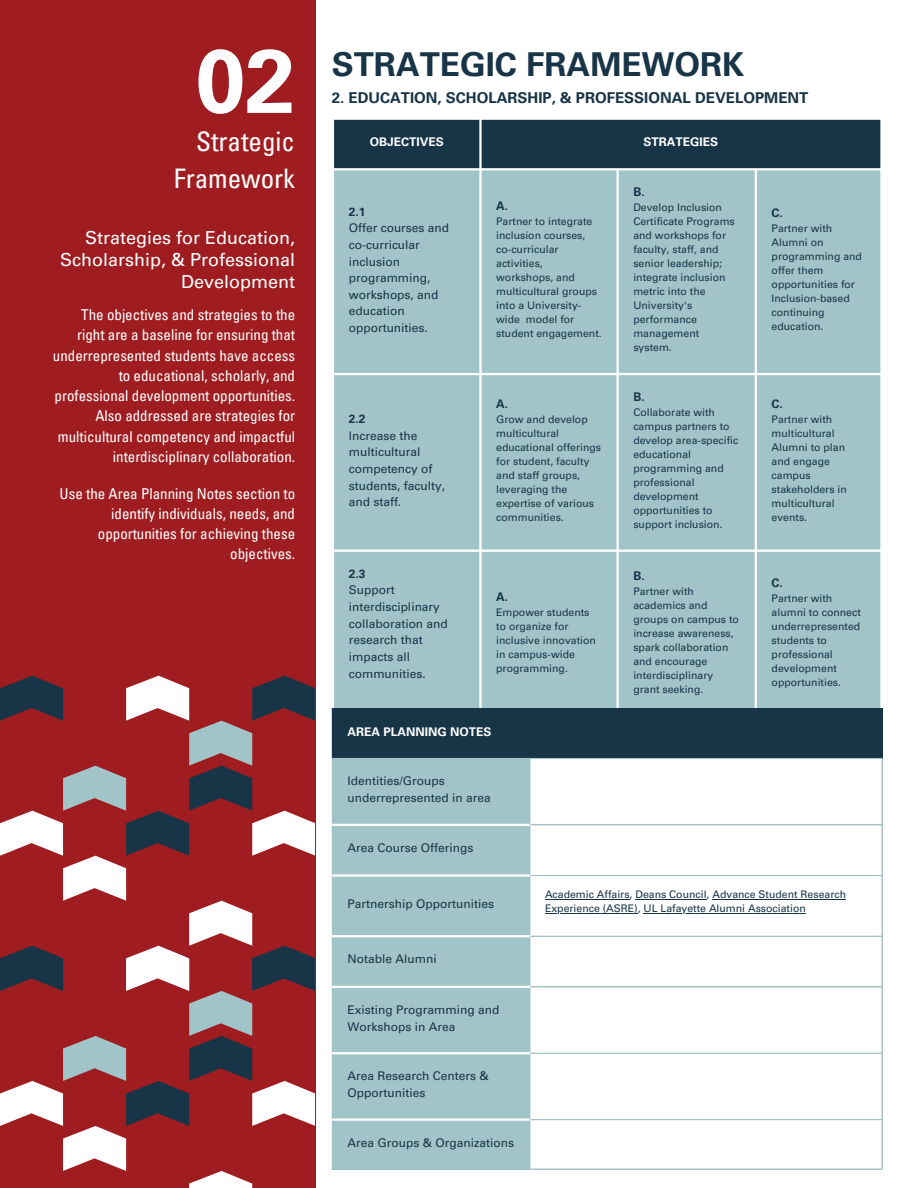
<style>
.page{position:relative;width:918px;height:1188px;background:#fff}
.page>*{position:absolute;margin:0;border:0;box-sizing:border-box;transform-origin:0 0}
.t1{font:700 90px "Univers LT Pro 65";color:#fff}
.t2{font:700 33px "Univers LT Pro 65";color:#183447}
.t3{font:condensed 27px/37.2px "Univers LT Pro";color:#fff;text-align:right}
.t4{font:18px/21.8px "Univers LT Pro 55 Roman";color:#fff;text-align:right}
.t5{font:condensed 15px/20.2px "Univers LT Pro";color:#fff;text-align:right}
.t6{font:700 15px "Univers LT Pro 65";color:#183447}
.t7{font:12px/16.6px "Univers LT Pro 55 Roman";color:#183447}
.t8{font:700 12px "Univers LT Pro 65";color:#fff}
.t9{font:700 12px "Univers LT Pro 65";color:#183447}
.t10{font:10.5px/14px "Univers LT Pro 55 Roman";color:#183447}
</style>
<div class="page">
<div style="left:0;top:0;width:315px;height:1188px;background:#9f1d20"></div>
<svg style="left:0;top:676px;width:315px;height:512px"></svg>
<div style="left:334px;top:120px;width:546px;height:48px;background:#183447"></div>
<div style="left:334px;top:170px;width:546px;height:538px;background:#a1c4c9"></div>
<hr style="left:479px;top:120px;width:3px;height:596px;background:#fff">
<hr style="left:617px;top:170px;width:2px;height:546px;background:#fff">
<hr style="left:755px;top:170px;width:2px;height:546px;background:#fff">
<hr style="left:332px;top:373px;width:551px;height:2px;background:#fff">
<hr style="left:332px;top:550px;width:551px;height:2px;background:#fff">
<div style="left:332px;top:708px;width:550px;height:51px;background:#183447"></div>
<div style="left:333px;top:759px;width:196px;height:410px;background:#a1c4c9"></div>
<svg style="left:530px;top:759px;width:352px;height:410px"></svg>
<hr style="left:545px;top:899px;width:85px;height:1px;background:#183447">
<hr style="left:635px;top:899px;width:72px;height:1px;background:#183447">
<hr style="left:713px;top:899px;width:133px;height:1px;background:#183447">
<hr style="left:545px;top:913px;width:93px;height:1px;background:#183447">
<hr style="left:644px;top:913px;width:162px;height:1px;background:#183447">
<hr style="left:882px;top:709px;width:1px;height:49px;background:#183447">
<hr style="left:332px;top:708px;width:551px;height:1px;background:#183447">
<hr style="left:332px;top:759px;width:1px;height:410px;background:#a1c4c9">
<hr style="left:529px;top:759px;width:1px;height:410px;background:#a1c4c9">
<hr style="left:882px;top:759px;width:1px;height:410px;background:#a1c4c9">
<hr style="left:332px;top:758px;width:551px;height:1px;background:#a1c4c9">
<hr style="left:530px;top:824px;width:353px;height:1px;background:#a1c4c9">
<hr style="left:530px;top:875px;width:353px;height:1px;background:#a1c4c9">
<hr style="left:530px;top:936px;width:353px;height:1px;background:#a1c4c9">
<hr style="left:530px;top:986px;width:353px;height:1px;background:#a1c4c9">
<hr style="left:530px;top:1053px;width:353px;height:1px;background:#a1c4c9">
<hr style="left:530px;top:1119px;width:353px;height:1px;background:#a1c4c9">
<hr style="left:332px;top:1169px;width:551px;height:1px;background:#a1c4c9">
<hr style="left:332px;top:824px;width:198px;height:2px;background:#fff">
<hr style="left:332px;top:874px;width:198px;height:3px;background:#fff">
<hr style="left:332px;top:935px;width:198px;height:2px;background:#fff">
<hr style="left:332px;top:986px;width:198px;height:2px;background:#fff">
<hr style="left:332px;top:1052px;width:198px;height:2px;background:#fff">
<hr style="left:332px;top:1119px;width:198px;height:2px;background:#fff">
<p class="t1" style="left:195px;top:48px;width:102px">02</p>
<h1 class="t3" style="left:174px;top:126px;width:123px">Strategic<br>Framework</h1>
<h2 class="t8" style="left:370px;top:137px;width:75px">OBJECTIVES</h2>
<p class="t8" style="left:644px;top:137px;width:76px">STRATEGIES</p>
<p class="t9" style="left:349px;top:207px;width:18px">2.1</p>
<p class="t7" style="left:349px;top:221px;width:102px">Offer courses and co-curricular inclusion programming, workshops, and education opportunities.</p>
<p class="t2" style="left:332px;top:52px;width:414px">STRATEGIC FRAMEWORK</p>
<p class="t6" style="left:332px;top:92px;width:478px">2. EDUCATION, SCHOLARSHIP, &amp; PROFESSIONAL DEVELOPMENT</p>
<p class="t9" style="left:633px;top:188px;width:13px">B.</p>
<p class="t10" style="left:633px;top:202px;width:103px">Develop Inclusion<br>Certificate Programs and workshops for faculty, staff, and senior leadership; integrate inclusion metric into the<br>University's performance management system.</p>
<p class="t9" style="left:772px;top:209px;width:13px">C.</p>
<p class="t9" style="left:496px;top:202px;width:13px">A.</p>
<h3 class="t10" style="left:496px;top:216px;width:107px">Partner to integrate inclusion courses, co-curricular activities, workshops, and multicultural groups into a University&shy;wide model for student engagement.</h3>
<p class="t10" style="left:772px;top:223px;width:92px">Partner with<br>Alumni on programming and offer them opportunities for<br>Inclusion-based continuing education.</p>
<p class="t4" style="left:60px;top:230px;width:236px">Strategies for Education,<br>Scholarship, &amp; Professional<br>Development</p>
<p class="t5" style="left:53px;top:307px;width:244px">The objectives and strategies to the right are a baseline for ensuring that underrepresented students have access to educational, scholarly, and professional development opportunities.<br>Also addressed are strategies for multicultural competency and impactful interdisciplinary collaboration.</p>
<p class="t5" style="left:60px;top:485px;width:237px">Use the Area Planning Notes section to identify individuals, needs, and opportunities for achieving these objectives.</p>
<p class="t9" style="left:633px;top:392px;width:13px">B.</p>
<p class="t10" style="left:633px;top:407px;width:107px">Collaborate with campus partners to develop area-specific educational programming and professional development opportunities to support inclusion.</p>
<p class="t9" style="left:772px;top:399px;width:13px">C.</p>
<p class="t10" style="left:772px;top:414px;width:77px">Partner with multicultural<br>Alumni to plan and engage campus stakeholders in multicultural events.</p>
<p class="t9" style="left:496px;top:399px;width:13px">A.</p>
<p class="t10" style="left:496px;top:414px;width:107px">Grow and develop multicultural educational offerings for student, faculty and staff groups, leveraging the expertise of various communities.</p>
<p class="t9" style="left:349px;top:414px;width:18px">2.2</p>
<p class="t7" style="left:349px;top:429px;width:98px">Increase the multicultural competency of students, faculty, and staff.</p>
<p class="t9" style="left:349px;top:569px;width:18px">2.3</p>
<p class="t7" style="left:349px;top:583px;width:101px">Support interdisciplinary collaboration and research that impacts all communities.</p>
<p class="t9" style="left:496px;top:593px;width:13px">A.</p>
<p class="t10" style="left:496px;top:607px;width:101px">Empower students to organize for inclusive innovation in campus-wide programming.</p>
<p class="t8" style="left:348px;top:728px;width:145px">AREA PLANNING NOTES</p>
<p class="t7" style="left:348px;top:774px;width:145px">Identities/Groups underrepresented in area</p>
<p class="t7" style="left:348px;top:841px;width:127px">Area Course Offerings</p>
<p class="t9" style="left:633px;top:572px;width:13px">B.</p>
<p class="t10" style="left:633px;top:586px;width:107px">Partner with academics and groups on campus to increase awareness, spark collaboration and encourage interdisciplinary grant seeking.</p>
<p class="t9" style="left:772px;top:579px;width:13px">C.</p>
<p class="t10" style="left:772px;top:593px;width:91px">Partner with alumni to connect underrepresented students to professional development opportunities.</p>
<p class="t7" style="left:348px;top:897px;width:148px">Partnership Opportunities</p>
<p class="t7" style="left:348px;top:952px;width:91px">Notable Alumni</p>
<p class="t7" style="left:348px;top:1003px;width:153px">Existing Programming and<br>Workshops in Area</p>
<p class="t7" style="left:348px;top:1069px;width:143px">Area Research Centers &amp;<br>Opportunities</p>
<p class="t7" style="left:348px;top:1136px;width:168px">Area Groups &amp; Organizations</p>
<p class="t10" style="left:545px;top:889px;width:303px">Academic Affairs, Deans Council, Advance Student Research</p>
<p class="t10" style="left:545px;top:903px;width:262px">Experience (ASRE), UL Lafayette Alumni Association</p>
</div>
